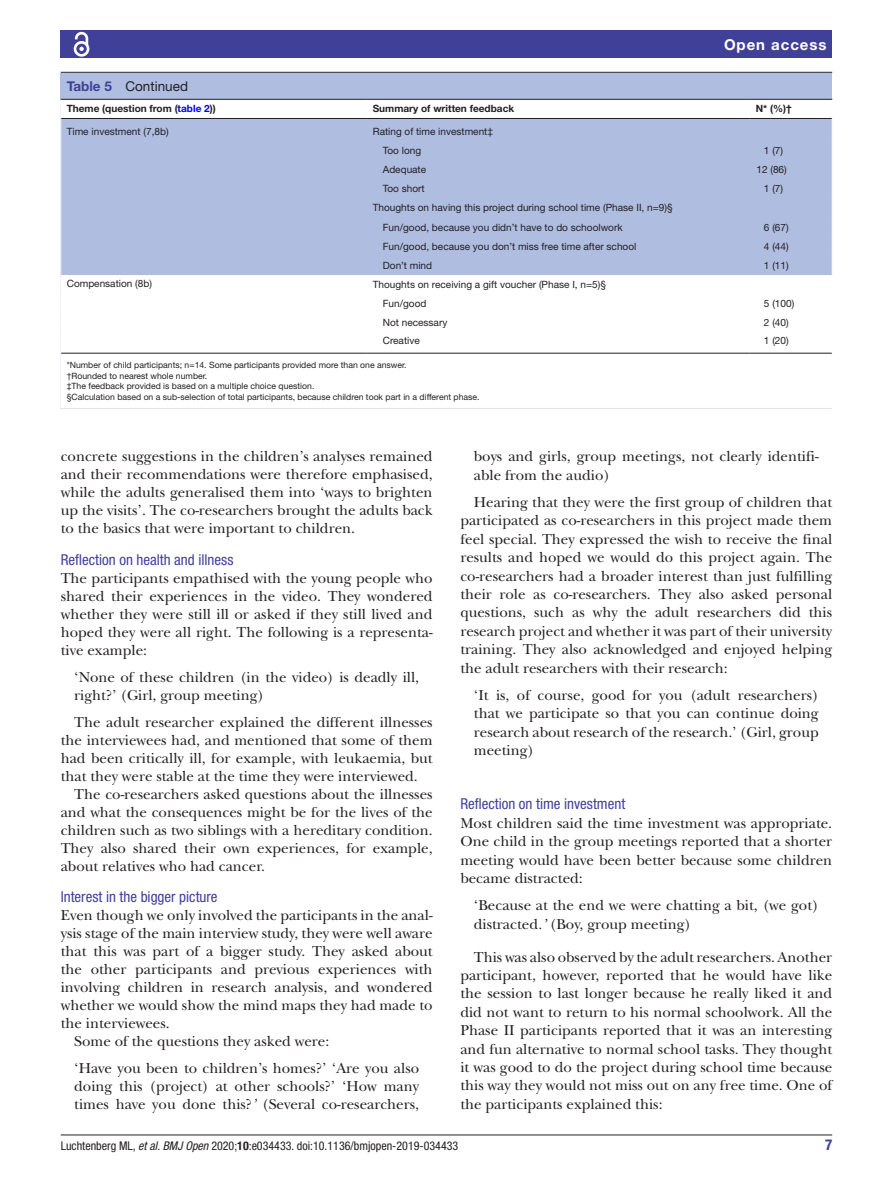
<style>
.page{position:relative;width:893px;height:1191px;background:#fff}
.page>*{position:absolute;margin:0;border:0;box-sizing:border-box;transform-origin:0 0}
.t1{font:15px/18.5px "New Baskerville";color:#231f20;text-align:justify}
.t2{font:condensed 15px "Helvetica Neue LT Std";color:#414099}
.t3{font:700 15px "Helvetica Neue LT Std";letter-spacing:.065em;color:#fff}
.t4{font:700 condensed 15px "Helvetica Neue LT Std";color:#414099}
.t5{font:13.5px "Helvetica Neue LT Std";color:#231f20}
.t6{font:condensed 12px "Helvetica Neue LT Std";color:#231f20}
.t7{font:10.05px/19.2px "Helvetica Neue LT Std";color:#231f20}
.t8{font:700 10.05px "Helvetica Neue LT Std";color:#231f20}
.t9{font:8.7px/10.4px "Helvetica Neue LT Std";color:#231f20}
.s1{font-weight:700;color:#414099}
.s2{color:#00f}
.s3{font-style:italic}
.s4{font-weight:700}
</style>
<div class="page">
<hr style="left:61px;top:1134px;width:771px;height:1px;background:#231f20">
<div style="left:61px;top:31px;width:771px;height:27px;background:#414099"></div>
<svg style="left:73px;top:31px;width:17px;height:26px"></svg>
<div style="left:61px;top:91px;width:771px;height:317px;background:#afbde1"></div>
<div style="left:61px;top:100px;width:771px;height:308px;background:#fff"></div>
<svg style="left:61px;top:119px;width:771px;height:156px"></svg>
<hr style="left:61px;top:99px;width:306px;height:1px;background:#231f20">
<hr style="left:61px;top:118px;width:306px;height:1px;background:#231f20">
<hr style="left:367px;top:99px;width:383px;height:1px;background:#231f20">
<hr style="left:367px;top:118px;width:383px;height:1px;background:#231f20">
<hr style="left:750px;top:99px;width:82px;height:1px;background:#231f20">
<hr style="left:750px;top:118px;width:82px;height:1px;background:#231f20">
<hr style="left:367px;top:353px;width:383px;height:1px;background:#231f20">
<hr style="left:750px;top:353px;width:82px;height:1px;background:#231f20">
<hr style="left:61px;top:353px;width:306px;height:1px;background:#231f20">
<svg style="left:60px;top:100px;width:1px;height:253px"></svg>
<hr style="left:67px;top:367px;width:765px;height:2px;background:#fff">
<hr style="left:67px;top:378px;width:765px;height:1px;background:#fff">
<hr style="left:67px;top:388px;width:765px;height:2px;background:#fff">
<hr style="left:67px;top:399px;width:765px;height:1px;background:#fff">
<div style="left:61px;top:73px;width:771px;height:18px;background:#afbde1"></div>
<hr style="left:61px;top:72px;width:771px;height:1px;background:#231f20">
<p class="t5" style="left:67px;top:78px;width:123px"><span class="s1">Table 5</span> Continued</p>
<p class="t3" style="left:724px;top:35px;width:104px">Open access</p>
<p class="t8" style="left:67px;top:103px;width:151px">Theme (question from (<span class="s2">table 2</span>))</p>
<p class="t8" style="left:373px;top:103px;width:143px">Summary of written feedback</p>
<p class="t8" style="left:756px;top:103px;width:37px">N* (%)†</p>
<p class="t7" style="left:67px;top:121px;width:103px">Time investment (7,8b)</p>
<p class="t7" style="left:383px;top:121px;width:112px;text-indent:-10px">Rating of time investment‡<br>Too long</p>
<p class="t7" style="left:764px;top:140px;width:21px">1 (7)</p>
<p class="t7" style="left:383px;top:160px;width:45px">Adequate</p>
<p class="t7" style="left:756px;top:160px;width:32px">12 (86)</p>
<p class="t7" style="left:383px;top:179px;width:43px">Too short</p>
<p class="t7" style="left:764px;top:179px;width:21px">1 (7)</p>
<p class="t7" style="left:383px;top:198px;width:291px;text-indent:-10px">Thoughts on having this project during school time (Phase II, n=9)§<br>Fun/good, because you didn’t have to do schoolwork</p>
<p class="t7" style="left:764px;top:217px;width:26px">6 (67)</p>
<p class="t7" style="left:383px;top:236px;width:255px">Fun/good, because you don’t miss free time after school</p>
<p class="t7" style="left:764px;top:236px;width:26px">4 (44)</p>
<p class="t7" style="left:383px;top:256px;width:51px">Don’t mind</p>
<p class="t7" style="left:764px;top:256px;width:26px">1 (11)</p>
<p class="t7" style="left:67px;top:273px;width:87px">Compensation (8b)</p>
<p class="t7" style="left:383px;top:275px;width:225px;text-indent:-10px">Thoughts on receiving a gift voucher (Phase I, n=5)§<br>Fun/good</p>
<p class="t7" style="left:764px;top:294px;width:32px">5 (100)</p>
<p class="t7" style="left:383px;top:313px;width:66px">Not necessary</p>
<p class="t7" style="left:764px;top:313px;width:26px">2 (40)</p>
<p class="t7" style="left:383px;top:331px;width:39px">Creative</p>
<p class="t7" style="left:764px;top:331px;width:26px">1 (20)</p>
<p class="t9" style="left:67px;top:360px;width:414px">*Number of child participants; n=14. Some participants provided more than one answer.<br>†Rounded to nearest whole number.<br>‡The feedback provided is based on a multiple choice question.<br>§Calculation based on a sub-selection of total participants, because children took part in a different phase.</p>
<p class="t1" style="left:61px;top:447px;width:373px;line-height:18px">concrete suggestions in the children’s analyses remained and their recommendations were therefore emphasised, while the adults generalised them into ‘ways to brighten up the visits’. The co-researchers brought the adults back to the basics that were important to children.</p>
<p class="t2" style="left:61px;top:550px;width:174px">Reflection on health and illness</p>
<p class="t1" style="left:61px;top:569px;width:373px;line-height:18px">The participants empathised with the young people who shared their experiences in the video. They wondered whether they were still ill or asked if they still lived and hoped they were all right. The following is a representa&shy;tive example:</p>
<p class="t1" style="left:74px;top:668px;width:346px;line-height:18px">‘None of these children (in the video) is deadly ill, right?’ (Girl, group meeting)</p>
<p class="t1" style="left:74px;top:712px;width:360px">The adult researcher explained the different illnesses</p>
<p class="t1" style="left:61px;top:730px;width:373px">the interviewees had, and mentioned that some of them</p>
<p class="t1" style="left:61px;top:748px;width:373px">had been critically ill, for example, with leukaemia, but</p>
<p class="t1" style="left:61px;top:766px;width:359px">that they were stable at the time they were interviewed.</p>
<p class="t1" style="left:74px;top:784px;width:360px">The co-researchers asked questions about the illnesses</p>
<p class="t1" style="left:61px;top:802px;width:373px">and what the consequences might be for the lives of the</p>
<p class="t1" style="left:61px;top:820px;width:373px">children such as two siblings with a hereditary condition.</p>
<p class="t1" style="left:61px;top:838px;width:373px">They also shared their own experiences, for example,</p>
<p class="t1" style="left:61px;top:856px;width:206px">about relatives who had cancer.</p>
<p class="t2" style="left:61px;top:888px;width:158px">Interest in the bigger picture</p>
<p class="t1" style="left:61px;top:906px;width:373px">Even though we only involved the participants in the anal-</p>
<p class="t1" style="left:61px;top:924px;width:373px">ysis stage of the main interview study, they were well aware</p>
<p class="t1" style="left:61px;top:942px;width:373px">that this was part of a bigger study. They asked about</p>
<p class="t1" style="left:61px;top:960px;width:373px">the other participants and previous experiences with</p>
<p class="t1" style="left:61px;top:978px;width:373px">involving children in research analysis, and wondered</p>
<p class="t1" style="left:61px;top:996px;width:373px">whether we would show the mind maps they had made to</p>
<p class="t1" style="left:61px;top:1014px;width:110px">the interviewees.</p>
<p class="t1" style="left:74px;top:1032px;width:257px">Some of the questions they asked were:</p>
<p class="t1" style="left:74px;top:1059px;width:346px;line-height:18px">‘Have you been to children’s homes?’ ‘Are you also doing this (project) at other schools?’ ‘How many times have you done this?<span class="s3">’</span> (Several co-researchers,</p>
<p class="t1" style="left:474px;top:447px;width:346px">boys and girls, group meetings, not clearly identifi&shy;able from the audio)</p>
<p class="t1" style="left:460px;top:493px;width:373px;text-indent:14px">Hearing that they were the first group of children that participated as co-researchers in this project made them feel special. They expressed the wish to receive the final results and hoped we would do this project again. The co-researchers had a broader interest than just fulfilling their role as co-researchers. They also asked personal questions, such as why the adult researchers did this research project and whether it was part of their university training. They also acknowledged and enjoyed helping the adult researchers with their research:</p>
<p class="t1" style="left:474px;top:686px;width:346px">‘It is, of course, good for you (adult researchers) that we participate so that you can continue doing research about research of the research.’ (Girl, group meeting)</p>
<p class="t2" style="left:460px;top:795px;width:166px">Reflection on time investment</p>
<p class="t1" style="left:460px;top:813px;width:373px">Most children said the time investment was appropriate.<br>One child in the group meetings reported that a shorter meeting would have been better because some children became distracted:</p>
<p class="t1" style="left:474px;top:896px;width:346px">‘Because at the end we were chatting a bit, (we got) distracted<span class="s3">.’</span> (Boy, group meeting)</p>
<p class="t1" style="left:460px;top:947px;width:373px;text-indent:14px">This was also observed by the adult researchers. Another participant, however, reported that he would have like the session to last longer because he really liked it and did not want to return to his normal schoolwork. All the Phase II participants reported that it was an interesting and fun alternative to normal school tasks. They thought it was good to do the project during school time because this way they would not miss out on any free time. One of the participants explained this:</p>
<p class="t6" style="left:61px;top:1138px;width:399px">Luchtenberg ML, <span class="s3">et al</span>. <span class="s3">BMJ Open</span> 2020;<span class="s4">10</span>:e034433. doi:10.1136/bmjopen-2019-034433</p>
<p class="t4" style="left:825px;top:1135px;width:9px">7</p>
</div>
